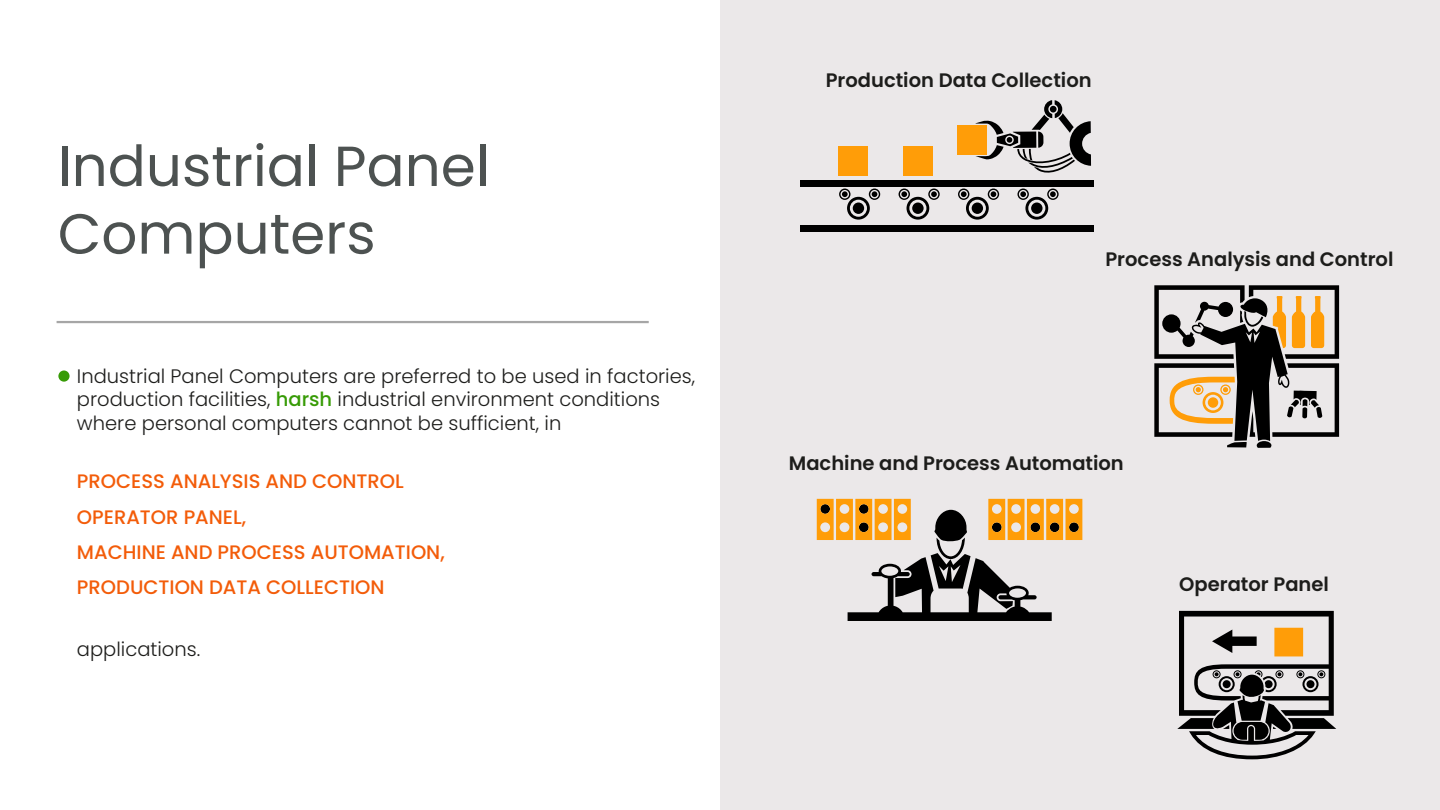
<style>
.page{position:relative;width:1440px;height:810px;background:#fff}
.page>*{position:absolute;margin:0;border:0;box-sizing:border-box;transform-origin:0 0}
.t1{font:56.4px/67.7px "Poppins";color:#4d5251}
.t2{font:300 19.5px/23.4px "Poppins";color:#1d1d1b}
.t3{font:500 19.5px/35.2px "Poppins";color:#f35c09}
.t4{font:600 19.5px "Poppins";color:#1d1d1b}
.s1{font-weight:500;color:#379b06}
</style>
<div class="page">
<div style="left:720px;top:0;width:720px;height:810px;background:#ebe8e9"></div>
<hr style="left:57px;top:321px;width:592px;height:2px;background:#a6a6a6">
<svg style="left:58px;top:370px;width:12px;height:12px"></svg>
<div style="left:800px;top:180px;width:294px;height:6px;background:#000"></div>
<div style="left:800px;top:225px;width:294px;height:6px;background:#000"></div>
<svg style="left:839px;top:189px;width:41px;height:31px"></svg>
<svg style="left:899px;top:189px;width:41px;height:31px"></svg>
<svg style="left:958px;top:189px;width:41px;height:31px"></svg>
<svg style="left:1017px;top:189px;width:42px;height:31px"></svg>
<div style="left:957px;top:125px;width:30px;height:30px;background:#ff9d08"></div>
<div style="left:903px;top:146px;width:30px;height:30px;background:#ff9d08"></div>
<div style="left:838px;top:146px;width:30px;height:30px;background:#ff9d08"></div>
<svg style="left:975px;top:100px;width:116px;height:73px"></svg>
<svg style="left:1154px;top:285px;width:185px;height:163px"></svg>
<svg style="left:817px;top:499px;width:265px;height:122px"></svg>
<svg style="left:1177px;top:611px;width:159px;height:148px"></svg>
<h1 class="t1" style="left:58px;top:133px;width:433px">Industrial Panel<br>Computers</h1>
<p class="t2" style="left:77px;top:364px;width:620px">Industrial Panel Computers are preferred to be used in factories, production facilities, <span class="s1">harsh</span> industrial environment conditions where personal computers cannot be sufficient, in</p>
<p class="t3" style="left:77px;top:464px;width:369px">PROCESS ANALYSIS AND CONTROL<br>OPERATOR PANEL,<br>MACHINE AND PROCESS AUTOMATION,<br>PRODUCTION DATA COLLECTION</p>
<p class="t2" style="left:77px;top:637px;width:125px">applications.</p>
<p class="t4" style="left:826px;top:69px;width:267px">Production Data Collection</p>
<p class="t4" style="left:1105px;top:248px;width:290px">Process Analysis and Control</p>
<p class="t4" style="left:789px;top:452px;width:337px">Machine and Process Automation</p>
<p class="t4" style="left:1179px;top:573px;width:151px">Operator Panel</p>
</div>
